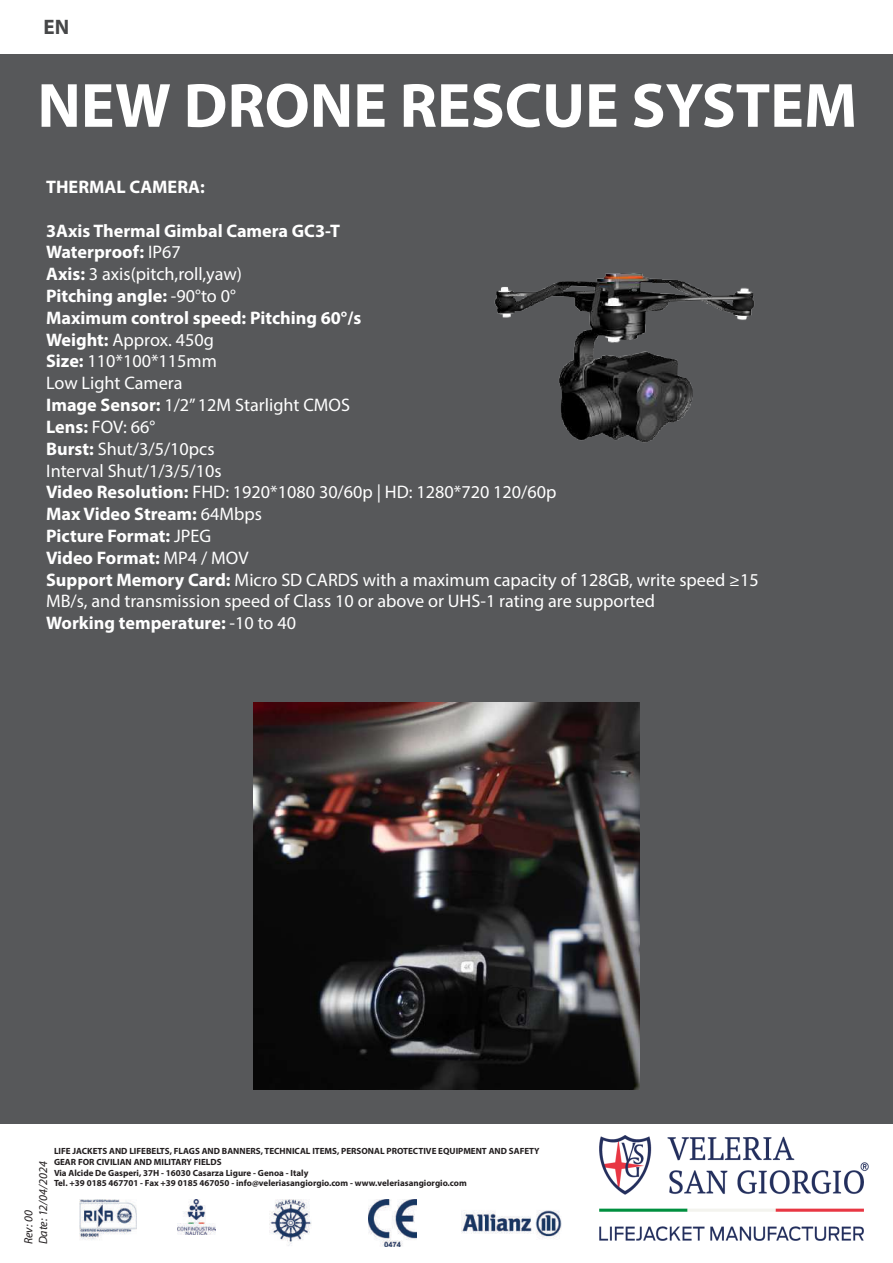
<style>
.page{position:relative;width:893px;height:1263px;background:#fff}
.page>*{position:absolute;margin:0;border:0;box-sizing:border-box;transform-origin:0 0}
.t1{font:700 63px "Myriad Pro";color:#fff}
.t2{font:700 21px "Myriad Pro";color:#464748}
.t3{font:18.15px/21.8px "Myriad Pro";color:#fff}
.t4{font:700 18.15px "Myriad Pro";color:#fff}
.t5{font:italic 12px/14.4px "Myriad Pro";color:#231f20}
.t6{font:700 9px/10.8px "Myriad Pro";color:#231f20}
.s1{font-weight:700}
</style>
<div class="page">
<div style="left:0;top:54px;width:893px;height:1069px;background:#57585a"></div>
<img style="left:600px;top:1135px;width:269px;height:106px">
<img style="left:79px;top:1200px;width:58px;height:40px">
<img style="left:269px;top:1200px;width:43px;height:46px">
<img style="left:177px;top:1200px;width:39px;height:34px">
<img style="left:369px;top:1200px;width:48px;height:47px">
<img style="left:461px;top:1210px;width:100px;height:29px">
<img style="left:494px;top:273px;width:260px;height:170px">
<img style="left:253px;top:703px;width:387px;height:386px">
<p class="t2" style="left:43px;top:13px;width:27px">EN</p>
<h1 class="t1" style="left:37px;top:64px;width:821px">NEW DRONE RESCUE SYSTEM</h1>
<p class="t4" style="left:46px;top:175px;width:160px">THERMAL CAMERA:</p>
<p class="t3" style="left:46px;top:219px;width:714px"><span class="s1">3Axis Thermal Gimbal Camera GC3-T<br>Waterproof:</span> IP67<br><span class="s1">Axis:</span> 3 axis(pitch,roll,yaw)<br><span class="s1">Pitching angle:</span> -90°to 0°<br><span class="s1">Maximum control speed: Pitching 60°/s<br>Weight:</span> Approx. 450g<br><span class="s1">Size:</span> 110*100*115mm<br>Low Light Camera<br><span class="s1">Image Sensor:</span> 1/2” 12M Starlight CMOS<br><span class="s1">Lens:</span> FOV: 66°<br><span class="s1">Burst:</span> Shut/3/5/10pcs<br>Interval Shut/1/3/5/10s<br><span class="s1">Video Resolution:</span> FHD: 1920*1080 30/60p | HD: 1280*720 120/60p<br><span class="s1">Max Video Stream:</span> 64Mbps<br><span class="s1">Picture Format:</span> JPEG<br><span class="s1">Video Format:</span> MP4 / MOV<br><span class="s1">Support Memory Card:</span> Micro SD CARDS with a maximum capacity of 128GB, write speed ≥15<br>MB/s, and transmission speed of Class 10 or above or UHS-1 rating are supported<br><span class="s1">Working temperature:</span> -10 to 40</p>
<p class="t6" style="left:54px;top:1145px;width:487px">LIFE JACKETS AND LIFEBELTS, FLAGS AND BANNERS, TECHNICAL ITEMS, PERSONAL PROTECTIVE EQUIPMENT AND SAFETY GEAR FOR CIVILIAN AND MILITARY FIELDS<br>Via Alcide De Gasperi, 37H - 16030 Casarza Ligure - Genoa - Italy<br>Tel. +39 0185 467701 - Fax +39 0185 467050 - info@veleriasangiorgio.com - www.veleriasangiorgio.com</p>
<p class="t5" style="left:21px;top:1244px;width:85px;rotate:-90deg">Rev: 00<br>Date: 12/04/2024</p>
</div>
